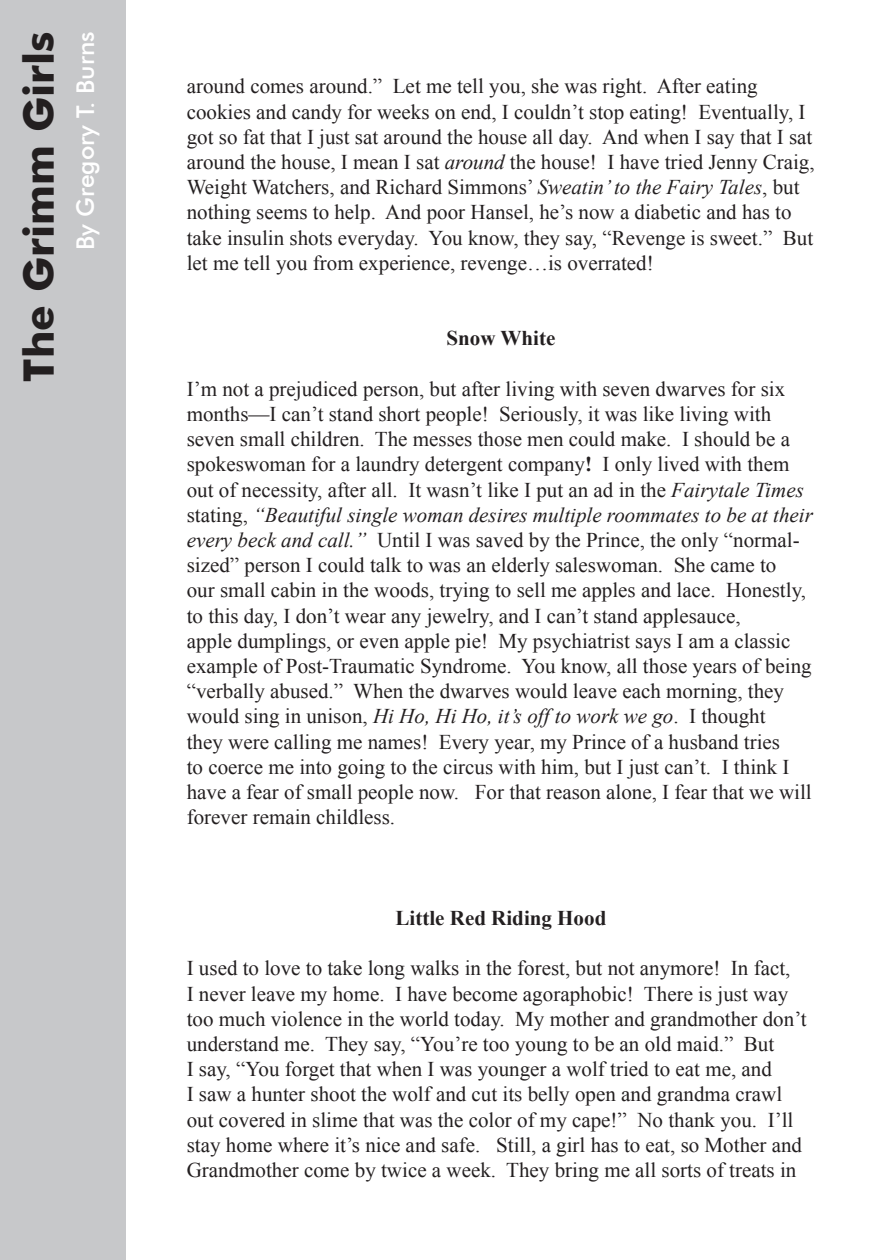
<style>
.page{position:relative;width:881px;height:1260px;background:#fff}
.page>*{position:absolute;margin:0;border:0;box-sizing:border-box;transform-origin:0 0}
.t1{font:700 42px "Futura BT";color:#231f20}
.t2{font:500 24.5px "Futura BT";color:#fff}
.t3{font:21px/25.2px "Times New Roman";color:#231f20}
.t4{font:700 21px "Times New Roman";color:#231f20}
.s1{font-style:italic}
.s2{font-weight:700}
</style>
<div class="page">
<div style="left:0;top:0;width:125px;height:1260px;background:#c7c8ca"></div>
<h1 class="t1" style="left:13px;top:382px;width:352px;rotate:-90deg">The Grimm Girls</h1>
<p class="t2" style="left:71px;top:250px;width:220px;rotate:-90deg">By Gregory T. Burns</p>
<p class="t3" style="left:187px;top:73px;width:629px">around comes around.” Let me tell you, she was right. After eating cookies and candy for weeks on end, I couldn’t stop eating! Eventually, I got so fat that I just sat around the house all day. And when I say that I sat around the house, I mean I sat <span class="s1">around</span> the house! I have tried Jenny Craig, Weight Watchers, and Richard Simmons’ <span class="s1">Sweatin’ to the Fairy Tales</span>, but nothing seems to help. And poor Hansel, he’s now a diabetic and has to take insulin shots everyday. You know, they say, “Revenge is sweet.” But let me tell you from experience, revenge…is overrated!</p>
<p class="t4" style="left:446px;top:324px;width:110px">Snow White</p>
<p class="t3" style="left:187px;top:376px;width:627px">I’m not a prejudiced person, but after living with seven dwarves for six months—I can’t stand short people! Seriously, it was like living with seven small children. The messes those men could make. I should be a spokeswoman for a laundry detergent company<span class="s2">!</span> I only lived with them out of necessity, after all. It wasn’t like I put an ad in the <span class="s1">Fairytale Times </span>stating, <span class="s1">“Beautiful single woman desires multiple roommates to be at their every beck and call.”</span> Until I was saved by the Prince, the only “normal&shy;sized” person I could talk to was an elderly saleswoman. She came to<br>our small cabin in the woods, trying to sell me apples and lace. Honestly, to this day, I don’t wear any jewelry, and I can’t stand applesauce,<br>apple dumplings, or even apple pie! My psychiatrist says I am a classic example of Post-Traumatic Syndrome. You know, all those years of being “verbally abused.” When the dwarves would leave each morning, they would sing in unison, <span class="s1">Hi Ho, Hi Ho, it’s off to work we go</span>. I thought<br>they were calling me names! Every year, my Prince of a husband tries<br>to coerce me into going to the circus with him, but I just can’t. I think I have a fear of small people now. For that reason alone, I fear that we will forever remain childless.</p>
<p class="t4" style="left:395px;top:903px;width:212px">Little Red Riding Hood</p>
<p class="t3" style="left:187px;top:955px;width:621px">I used to love to take long walks in the forest, but not anymore! In fact,<br>I never leave my home. I have become agoraphobic! There is just way too much violence in the world today. My mother and grandmother don’t understand me. They say, “You’re too young to be an old maid.” But<br>I say, “You forget that when I was younger a wolf tried to eat me, and<br>I saw a hunter shoot the wolf and cut its belly open and grandma crawl out covered in slime that was the color of my cape!” No thank you. I’ll stay home where it’s nice and safe. Still, a girl has to eat, so Mother and Grandmother come by twice a week. They bring me all sorts of treats in</p>
</div>
